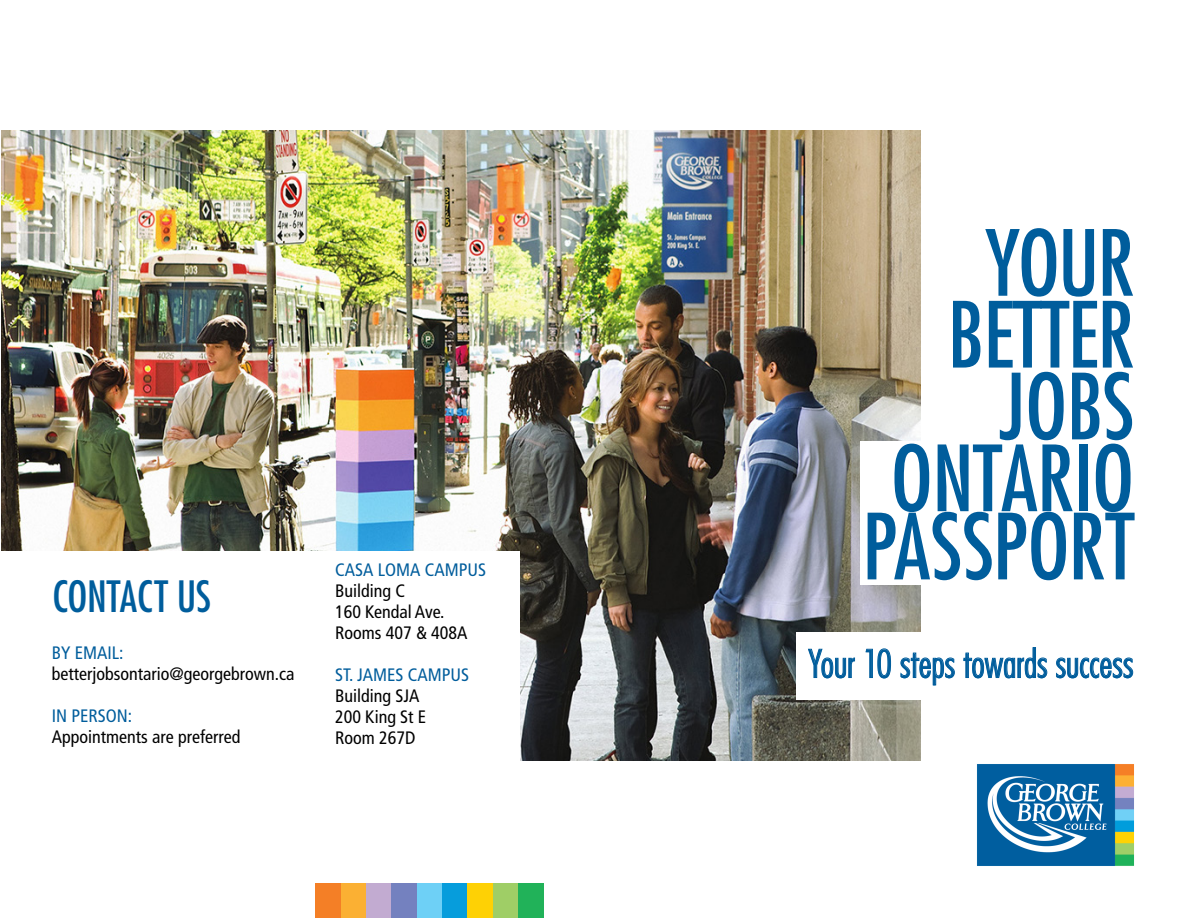
<style>
.page{position:relative;width:1188px;height:918px;background:#fff}
.page>*{position:absolute;margin:0;border:0;box-sizing:border-box;transform-origin:0 0}
.t1{font:condensed 88.5px/70.9px "Futura Std";letter-spacing:-.01em;color:#005d9c;text-align:right}
.Heading1{font:condensed 42px "Futura";letter-spacing:-.01em;color:#005d9c}
.Heading2{font:300 condensed 37.5px "Futura";color:#005d9c}
.Paragraph_big{font:condensed 18px/21px "Frutiger LT Std";color:#000}
.s1{color:#005d9c}
.s2{font-family:"Futura"}
</style>
<div class="page">
<img style="left:1px;top:130px;width:919px;height:631px">
<img style="left:977px;top:764px;width:157px;height:102px">
<div style="left:796px;top:632px;width:203px;height:67px;background:#fff"></div>
<div style="left:2px;top:551px;width:518px;height:212px;background:#fff"></div>
<svg style="left:808px;top:649px;width:47px;height:29px"></svg>
<svg style="left:866px;top:649px;width:25px;height:29px"></svg>
<svg style="left:901px;top:653px;width:54px;height:32px"></svg>
<svg style="left:964px;top:647px;width:83px;height:31px"></svg>
<svg style="left:1056px;top:658px;width:77px;height:20px"></svg>
<div style="left:316px;top:884px;width:25px;height:34px;background:#f47f26"></div>
<div style="left:341px;top:884px;width:25px;height:34px;background:#fbb033"></div>
<div style="left:366px;top:884px;width:26px;height:34px;background:#c2abd1"></div>
<div style="left:392px;top:884px;width:25px;height:34px;background:#7481bf"></div>
<div style="left:417px;top:884px;width:25px;height:34px;background:#6ed0f6"></div>
<div style="left:442px;top:884px;width:26px;height:34px;background:#069ddc"></div>
<div style="left:468px;top:884px;width:25px;height:34px;background:#fed105"></div>
<div style="left:493px;top:884px;width:25px;height:34px;background:#9fce66"></div>
<div style="left:518px;top:884px;width:25px;height:34px;background:#21b259"></div>
<div style="left:860px;top:441px;width:203px;height:143px;background:#fff"></div>
<h1 class="Heading1" style="left:52px;top:571px;width:160px">CONTACT US</h1>
<p class="Paragraph_big" style="left:52px;top:642px;width:244px"><span class="s1">BY EMAIL: </span>betterjobsontario@georgebrown.ca</p>
<p class="Paragraph_big" style="left:52px;top:705px;width:190px"><span class="s1">IN PERSON:<br></span>Appointments are preferred</p>
<p class="Paragraph_big" style="left:335px;top:559px;width:152px"><span class="s1">CASA LOMA CAMPUS<br></span>Building C<br>160 Kendal Ave.<br>Rooms 407 &amp; 408A</p>
<p class="Paragraph_big" style="left:335px;top:664px;width:135px"><span class="s1">ST. JAMES CAMPUS<br></span>Building SJA<br>200 King St E<br>Room 267D</p>
<h1 class="t1" style="left:862px;top:227px;width:274px"><span class="s2">YOU</span>R<br>BETTER<br>JOBS<br>ONTARIO<br><span class="s2">PASSPORT</span></h1>
<h2 class="Heading2" style="left:808px;top:641px;width:327px">Your 10 steps towards success</h2>
</div>
